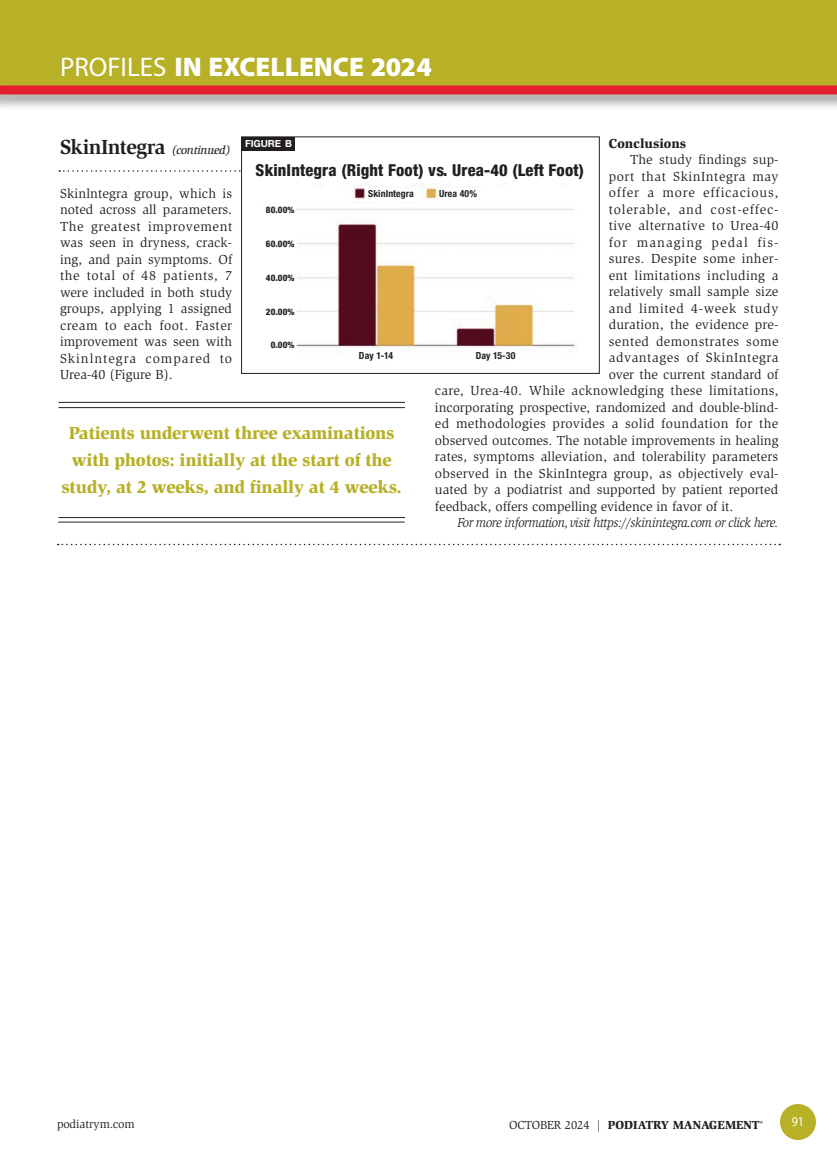
<style>
.page{position:relative;width:837px;height:1161px;background:#fff}
.page>*{position:absolute;margin:0;border:0;box-sizing:border-box;transform-origin:0 0}
.t1{font:900 27px "Myriad Pro";color:#fff}
.t2{font:700 21px "Slimbach";letter-spacing:-.03em;color:#231f20}
._2011-Callout{font:900 18px/27px "Slimbach";letter-spacing:-.015em;color:#b8b027;text-align:center}
._2011-Chart_Col_Text{font:800 condensed 16.5px "Helvetica Neue";letter-spacing:.01em;color:#231f20}
._2011-Global_Text{font:13.5px/16.5px "Slimbach";letter-spacing:.015em;color:#231f20;text-align:justify}
._2011-Global_Text-2{font:italic 13.5px "Slimbach";letter-spacing:-.03em;color:#231f20;scale:.92 1}
._2011-Global_Text-3{font:13.5px "Slimbach";letter-spacing:.06em;color:#231f20}
._2011-Global_Text-4{font:13.5px "Slimbach";letter-spacing:.045em;color:#231f20}
._2011-Global_Text-5{font:13.5px "Slimbach";letter-spacing:.04em;color:#231f20}
._2011-Global_Text-6{font:13.5px "Slimbach";letter-spacing:.035em;color:#231f20}
._2011-Global_Text-7{font:13.5px "Slimbach";letter-spacing:.08em;color:#231f20}
._2011-Subhead1{font:900 13.5px "Slimbach";color:#231f20}
.t3{font:13.5px "Myriad Pro";color:#fff;scale:.9 1}
.t4{font:900 12px "Slimbach";color:#231f20}
.t5{font:12px "Slimbach";color:#231f20}
._2011-Chart_Col_Text-2{font:700 condensed 9.75px "Helvetica Neue";letter-spacing:.01em;color:#231f20}
._2011-Chart_Fig{font:700 9.75px "Helvetica Neue";letter-spacing:-.01em;color:#fff}
._2011-Chart_Col_Text-3{font:800 condensed 9px "Helvetica Neue";letter-spacing:.01em;color:#231f20}
.s1{font-weight:400}
.s2{font-weight:500;font-style:italic;font-size:12px}
</style>
<div class="page">
<div style="left:0;top:0;width:837px;height:88px;background:#b8b027"></div>
<div style="left:0;top:82px;width:837px;height:29px;background:#231f20;opacity:.5"></div>
<div style="left:0;top:86px;width:837px;height:8px;background:#e41e2b"></div>
<div style="left:780px;top:1104px;width:36px;height:36px;background:#b8b027;border-radius:50%"></div>
<svg style="left:59px;top:170px;width:182px;height:2px"></svg>
<svg style="left:58px;top:544px;width:722px;height:1px"></svg>
<hr style="left:58px;top:402px;width:347px;height:1px;background:#231f20">
<hr style="left:58px;top:407px;width:347px;height:1px;background:#231f20">
<hr style="left:58px;top:522px;width:347px;height:1px;background:#231f20">
<hr style="left:58px;top:517px;width:347px;height:1px;background:#231f20">
<img style="left:287px;top:183px;width:288px;height:165px">
<div style="left:241px;top:136px;width:359px;height:238px;border:1px solid #231f20"></div>
<div style="left:254px;top:205px;width:42px;height:156px;background:#fff"></div>
<div style="left:367px;top:188px;width:51px;height:12px;background:#fff"></div>
<div style="left:438px;top:188px;width:51px;height:12px;background:#fff"></div>
<div style="left:242px;top:137px;width:54px;height:14px;background:#231f20"></div>
<p class="t1" style="left:60px;top:51px;width:374px"><span class="s1">PROFILES</span> IN EXCELLENCE 2024</p>
<p class="_2011-Subhead1" style="left:609px;top:135px;width:79px">Conclusions</p>
<p class="_2011-Global_Text" style="left:630px;top:152px;width:150px">The study findings sup-</p>
<p class="_2011-Global_Text-5" style="left:609px;top:169px;width:171px">port that SkinIntegra may</p>
<p class="_2011-Global_Text-3" style="left:609px;top:185px;width:171px">offer a more efficacious,</p>
<p class="_2011-Global_Text-3" style="left:609px;top:202px;width:171px">tolerable, and cost-effec-</p>
<p class="_2011-Global_Text" style="left:609px;top:218px;width:171px">tive alternative to Urea-40</p>
<p class="_2011-Global_Text-7" style="left:609px;top:235px;width:171px">for managing pedal fis-</p>
<p class="_2011-Global_Text" style="left:609px;top:251px;width:171px">sures. Despite some inher-</p>
<p class="_2011-Global_Text" style="left:609px;top:267px;width:171px">ent limitations including a</p>
<p class="_2011-Global_Text" style="left:609px;top:284px;width:171px">relatively small sample size</p>
<p class="_2011-Global_Text-4" style="left:609px;top:301px;width:171px">and limited 4-week study</p>
<p class="_2011-Global_Text" style="left:609px;top:317px;width:171px">duration, the evidence pre-</p>
<p class="_2011-Global_Text-6" style="left:609px;top:334px;width:171px">sented demonstrates some</p>
<p class="_2011-Global_Text-4" style="left:609px;top:350px;width:171px">advantages of SkinIntegra</p>
<p class="_2011-Global_Text" style="left:609px;top:366px;width:171px">over the current standard of</p>
<p class="_2011-Global_Text" style="left:435px;top:383px;width:345px">care, Urea-40. While acknowledging these limitations,</p>
<p class="_2011-Global_Text" style="left:435px;top:399px;width:345px">incorporating prospective, randomized and double-blind-</p>
<p class="_2011-Global_Text" style="left:435px;top:416px;width:345px">ed methodologies provides a solid foundation for the</p>
<p class="_2011-Global_Text" style="left:435px;top:432px;width:345px">observed outcomes. The notable improvements in healing</p>
<p class="_2011-Global_Text" style="left:435px;top:449px;width:345px">rates, symptoms alleviation, and tolerability parameters</p>
<p class="_2011-Global_Text" style="left:435px;top:465px;width:345px">observed in the SkinIntegra group, as objectively eval-</p>
<p class="_2011-Global_Text" style="left:435px;top:482px;width:345px">uated by a podiatrist and supported by patient reported</p>
<p class="_2011-Global_Text" style="left:435px;top:498px;width:300px">feedback, offers compelling evidence in favor of it.</p>
<p class="_2011-Global_Text-2" style="left:458px;top:515px;width:350px">For more information, visit https://skinintegra.com or click here.</p>
<p class="t2" style="left:60px;top:134px;width:172px">SkinIntegra <span class="s2">(continued)</span></p>
<p class="_2011-Chart_Fig" style="left:245px;top:137px;width:48px">FIGURE B</p>
<p class="_2011-Chart_Col_Text" style="left:256px;top:160px;width:330px">SkinIntegra (Right Foot) vs. Urea-40 (Left Foot)</p>
<p class="_2011-Global_Text" style="left:60px;top:185px;width:174px">Skinlntegra group, which is noted across all parameters.<br>The greatest improvement was seen in dryness, crack&shy;ing, and pain symptoms. Of the total of 48 patients, 7 were included in both study groups, applying 1 assigned cream to each foot. Faster improvement was seen with Skinlntegra compared to Urea-40 (Figure B).</p>
<p class="_2011-Chart_Col_Text-2" style="left:368px;top:188px;width:47px">SkinIntegra</p>
<p class="_2011-Chart_Col_Text-2" style="left:439px;top:188px;width:39px">Urea 40%</p>
<p class="_2011-Chart_Col_Text-3" style="left:266px;top:205px;width:30px">80.00%</p>
<p class="_2011-Chart_Col_Text-3" style="left:266px;top:238px;width:30px">60.00%</p>
<p class="_2011-Chart_Col_Text-3" style="left:266px;top:272px;width:30px">40.00%</p>
<p class="_2011-Chart_Col_Text-3" style="left:266px;top:306px;width:30px">20.00%</p>
<p class="_2011-Chart_Col_Text-3" style="left:271px;top:340px;width:25px">0.00%</p>
<p class="_2011-Chart_Col_Text-2" style="left:359px;top:349px;width:36px">Day 1-14</p>
<p class="_2011-Chart_Col_Text-2" style="left:476px;top:349px;width:41px">Day 15-30</p>
<p class="_2011-Callout" style="left:62px;top:419px;width:342px">Patients underwent three examinations with photos: initially at the start of the study, at 2 weeks, and finally at 4 weeks.</p>
<p class="t5" style="left:57px;top:1117px;width:79px">podiatrym.com</p>
<p class="t4" style="left:509px;top:1117px;width:255px"><span class="s1">OCTOBER 2024 |</span> PODIATRY MANAGEMENT<sup>®</sup></p>
<p class="t3" style="left:792px;top:1114px;width:15px">91</p>
</div>
